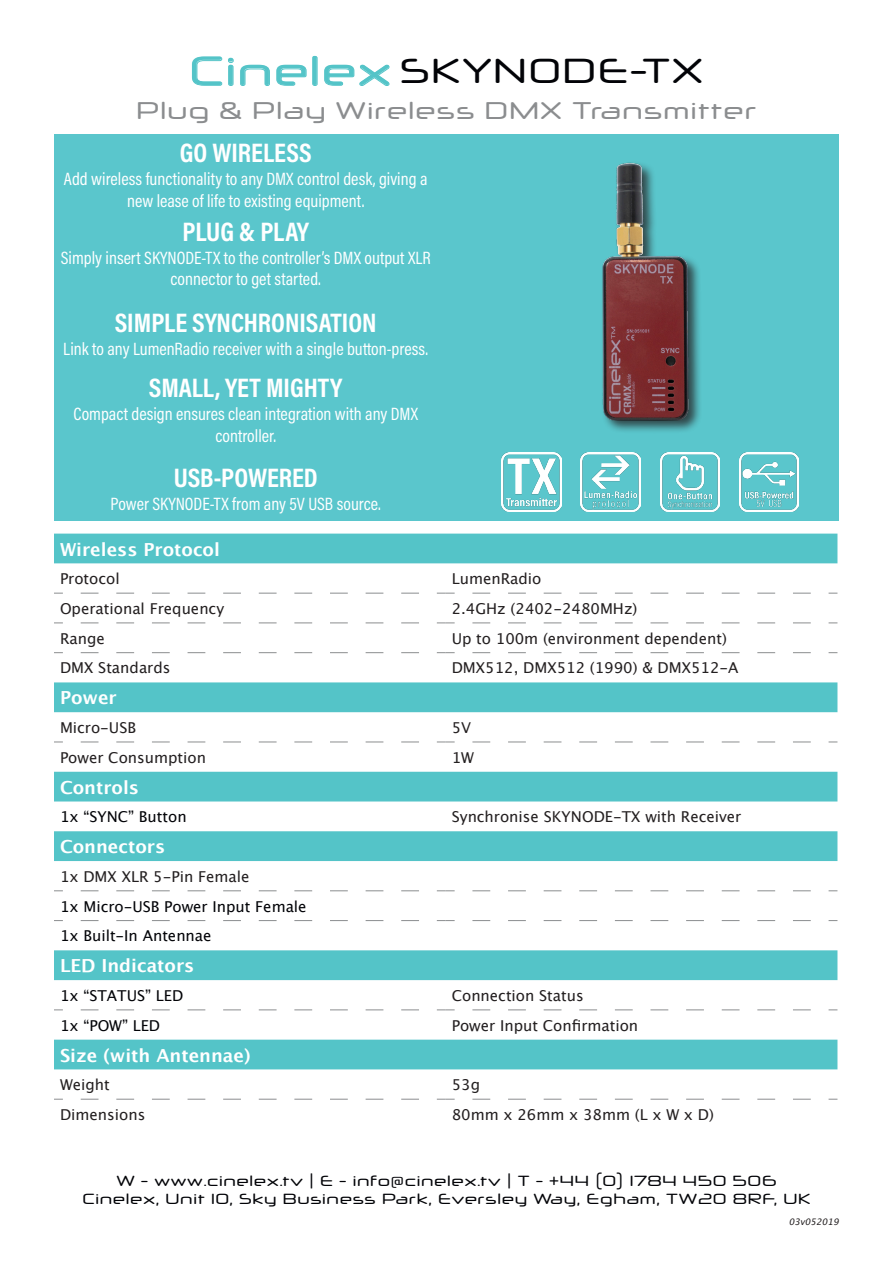
<style>
.page{position:relative;width:893px;height:1263px;background:#fff}
.page>*{position:absolute;margin:0;border:0;box-sizing:border-box;transform-origin:0 0}
.t1{font:34.5px "Neuropol X Rg";color:#020307}
.Feature_Title{font:700 27px "Acumin Pro Cond";color:#fff}
.t2{font:24px "Neuropol X Rg";color:#8b8d8f}
.Feature_Text{font:18px/21.6px "Acumin Pro Cond";color:#fff;text-align:center}
.t3{font:700 18px "Lucida Grande";color:#fff}
.t4{font:15px "Lucida Grande";color:#231f20}
.t5{font:15px "Lucida Grande";color:#020307}
.t6{font:14.7px "Neuropol X Rg";color:#020307}
.t7{font:italic 9px "Lucida Grande";color:#231f20}
.s1{font-size:40.5px;color:#54c4c8}
</style>
<div class="page">
<div style="left:54px;top:534px;width:783px;height:29px;background:#54c4c8"></div>
<div style="left:54px;top:682px;width:783px;height:30px;background:#54c4c8"></div>
<div style="left:54px;top:772px;width:783px;height:29px;background:#54c4c8"></div>
<div style="left:54px;top:831px;width:783px;height:30px;background:#54c4c8"></div>
<div style="left:54px;top:950px;width:783px;height:30px;background:#54c4c8"></div>
<div style="left:54px;top:1040px;width:783px;height:29px;background:#54c4c8"></div>
<svg style="left:81px;top:593px;width:338px;height:1px"></svg>
<svg style="left:472px;top:593px;width:339px;height:1px"></svg>
<svg style="left:437px;top:593px;width:18px;height:1px"></svg>
<svg style="left:81px;top:622px;width:338px;height:1px"></svg>
<svg style="left:472px;top:622px;width:339px;height:1px"></svg>
<svg style="left:437px;top:622px;width:18px;height:1px"></svg>
<svg style="left:81px;top:652px;width:338px;height:1px"></svg>
<svg style="left:472px;top:652px;width:339px;height:1px"></svg>
<svg style="left:437px;top:652px;width:18px;height:1px"></svg>
<svg style="left:81px;top:742px;width:338px;height:1px"></svg>
<svg style="left:472px;top:742px;width:339px;height:1px"></svg>
<svg style="left:437px;top:742px;width:18px;height:1px"></svg>
<svg style="left:81px;top:890px;width:338px;height:1px"></svg>
<svg style="left:472px;top:890px;width:339px;height:1px"></svg>
<svg style="left:437px;top:890px;width:18px;height:1px"></svg>
<svg style="left:81px;top:920px;width:338px;height:1px"></svg>
<svg style="left:472px;top:920px;width:339px;height:1px"></svg>
<svg style="left:437px;top:920px;width:18px;height:1px"></svg>
<svg style="left:81px;top:1009px;width:338px;height:1px"></svg>
<svg style="left:472px;top:1009px;width:339px;height:1px"></svg>
<svg style="left:437px;top:1009px;width:18px;height:1px"></svg>
<svg style="left:81px;top:1099px;width:338px;height:1px"></svg>
<svg style="left:472px;top:1099px;width:339px;height:1px"></svg>
<svg style="left:437px;top:1099px;width:18px;height:1px"></svg>
<svg style="left:192px;top:57px;width:30px;height:29px"></svg>
<div style="left:228px;top:65px;width:5px;height:21px;border:1px solid #54c4c8;border-radius:2px"></div>
<svg style="left:228px;top:58px;width:6px;height:5px"></svg>
<svg style="left:240px;top:65px;width:30px;height:21px"></svg>
<svg style="left:276px;top:65px;width:31px;height:21px"></svg>
<div style="left:312px;top:56px;width:5px;height:30px;border:1px solid #54c4c8;border-radius:2px"></div>
<svg style="left:324px;top:65px;width:66px;height:21px"></svg>
<div style="left:54px;top:134px;width:785px;height:387px;background:#5ac6cc"></div>
<div style="left:600px;top:161px;width:102px;height:272px;background:#231f20;opacity:.75"></div>
<img style="left:592px;top:158px;width:107px;height:270px">
<img style="left:502px;top:452px;width:59px;height:60px">
<img style="left:581px;top:452px;width:59px;height:60px">
<img style="left:660px;top:452px;width:60px;height:60px">
<img style="left:739px;top:452px;width:60px;height:60px">
<p class="t1" style="left:189px;top:43px;width:517px"><span class="s1">Cinelex</span> SKYNODE-TX</p>
<p class="t2" style="left:136px;top:91px;width:623px">Plug &amp; Play Wireless DMX Transmitter</p>
<p class="Feature_Title" style="left:180px;top:135px;width:134px">GO WIRELESS</p>
<p class="Feature_Text" style="left:64px;top:168px;width:365px">Add wireless functionality to any DMX control desk, giving a new lease of life to existing equipment.</p>
<p class="Feature_Title" style="left:182px;top:213px;width:128px">PLUG &amp; PLAY</p>
<p class="Feature_Text" style="left:61px;top:246px;width:371px">Simply insert SKYNODE-TX to the controller’s DMX output XLR connector to get started.</p>
<p class="Feature_Title" style="left:115px;top:304px;width:263px">SIMPLE SYNCHRONISATION</p>
<p class="Feature_Text" style="left:63px;top:337px;width:366px">Link to any LumenRadio receiver with a single button-press.</p>
<p class="Feature_Title" style="left:149px;top:370px;width:195px">SMALL, YET MIGHTY</p>
<p class="Feature_Text" style="left:73px;top:403px;width:346px">Compact design ensures clean integration with any DMX controller.</p>
<p class="Feature_Title" style="left:174px;top:460px;width:146px">USB-POWERED</p>
<p class="Feature_Text" style="left:111px;top:493px;width:272px">Power SKYNODE-TX from any 5V USB source.</p>
<p class="t3" style="left:60px;top:534px;width:161px">Wireless Protocol</p>
<p class="t4" style="left:60px;top:570px;width:61px">Protocol</p>
<p class="t4" style="left:452px;top:570px;width:91px">LumenRadio</p>
<p class="t4" style="left:60px;top:600px;width:166px">Operational Frequency</p>
<p class="t4" style="left:452px;top:600px;width:187px">2.4GHz (2402-2480MHz)</p>
<p class="t4" style="left:60px;top:630px;width:46px">Range</p>
<p class="t4" style="left:452px;top:630px;width:277px">Up to 100m (environment dependent)</p>
<p class="t4" style="left:60px;top:659px;width:112px">DMX Standards</p>
<p class="t4" style="left:452px;top:659px;width:288px">DMX512, DMX512 (1990) &amp; DMX512-A</p>
<p class="t3" style="left:60px;top:683px;width:58px">Power</p>
<p class="t4" style="left:60px;top:719px;width:78px">Micro-USB</p>
<p class="t4" style="left:452px;top:719px;width:21px">5V</p>
<p class="t4" style="left:60px;top:749px;width:148px">Power Consumption</p>
<p class="t4" style="left:452px;top:749px;width:24px">1W</p>
<p class="t3" style="left:60px;top:773px;width:81px">Controls</p>
<p class="t5" style="left:60px;top:808px;width:128px">1x “SYNC” Button</p>
<p class="t4" style="left:452px;top:808px;width:291px">Synchronise SKYNODE-TX with Receiver</p>
<p class="t3" style="left:60px;top:832px;width:107px">Connectors</p>
<p class="t4" style="left:60px;top:868px;width:191px">1x DMX XLR 5-Pin Female</p>
<p class="t5" style="left:60px;top:898px;width:248px">1x Micro-USB Power Input Female</p>
<p class="t5" style="left:60px;top:927px;width:153px">1x Built-In Antennae</p>
<p class="t3" style="left:60px;top:951px;width:136px">LED Indicators</p>
<p class="t5" style="left:60px;top:987px;width:125px">1x “STATUS” LED</p>
<p class="t4" style="left:452px;top:987px;width:134px">Connection Status</p>
<p class="t5" style="left:60px;top:1017px;width:102px">1x “POW” LED</p>
<p class="t4" style="left:452px;top:1017px;width:188px">Power Input Confirmation</p>
<p class="t3" style="left:60px;top:1040px;width:192px">Size (with Antennae)</p>
<p class="t4" style="left:60px;top:1076px;width:51px">Weight</p>
<p class="t4" style="left:452px;top:1076px;width:30px">53g</p>
<p class="t4" style="left:60px;top:1106px;width:87px">Dimensions</p>
<p class="t4" style="left:452px;top:1106px;width:264px">80mm x 26mm x 38mm (L x W x D)</p>
<p class="t6" style="left:116px;top:1169px;width:662px">W - www.cinelex.tv | E - info@cinelex.tv | T - +44 (0) 1784 450 506</p>
<p class="t6" style="left:82px;top:1186px;width:730px">Cinelex, Unit 10, Sky Business Park, Eversley Way, Egham, TW20 8RF, UK</p>
<p class="t7" style="left:789px;top:1216px;width:55px">03v052019</p>
</div>
